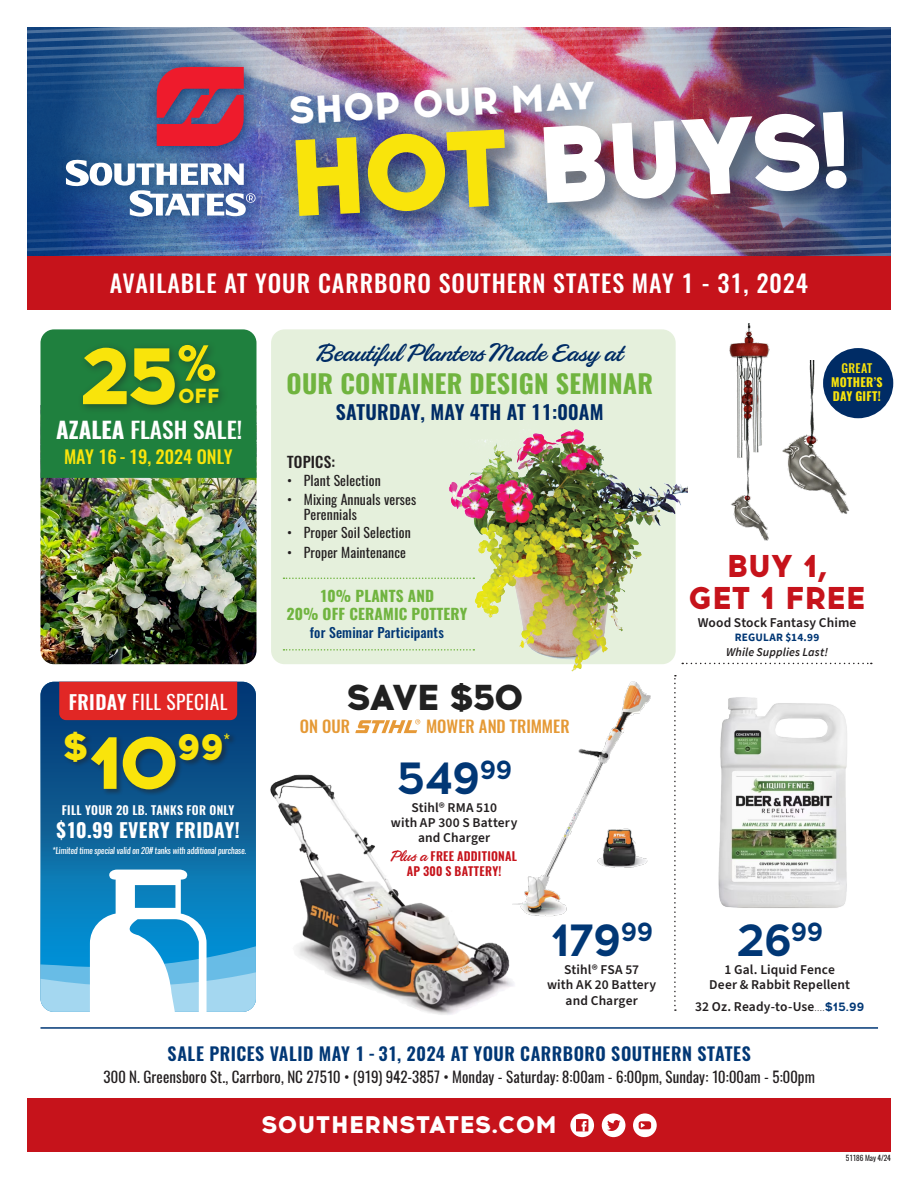
<style>
.page{position:relative;width:918px;height:1188px;background:#fff}
.page>*{position:absolute;margin:0;border:0;box-sizing:border-box;transform-origin:0 0}
.t1{font:800 81.45px "Acrom";color:#f9e40b}
.t2{font:800 75.3px "Acrom";color:#f9e40b}
.t3{font:800 50.4px "Acrom";color:#f9e40b}
.Regular{font:700 45px "Acrom";letter-spacing:-.02em;color:#013775}
.t4{font:800 38.7px "Acrom";color:#fff}
.t5{font:800 37.65px "Acrom";color:#f9e40b}
.Item_Name{font:800 36px "Acrom";letter-spacing:-.055em;color:#212121}
.Regular-2{font:800 31.5px "Acrom";letter-spacing:-.02em;color:#c6131b}
.t6{font:700 25.5px "Oswald";letter-spacing:.01em;color:#70b43f}
.t7{font:500 24px "Oswald";letter-spacing:.04em;color:#fff}
.t8{font:24px "Sauber Script";color:#002c65}
.ParaStyle01__Leading_Auto__Align_Left{font:800 24px "Acrom";letter-spacing:.005em;color:#fff}
.t9{font:500 22.5px "Oswald";color:#fff;scale:1.04 1}
.t10{font:800 20.4px "Acrom";color:#f9e40b}
.t11{font:600 19.5px "Oswald";letter-spacing:.01em;color:#002c65}
.t12{font:700 19.5px "Oswald";letter-spacing:.02em;color:#fff}
.t13{font:19.5px "Oswald";letter-spacing:.02em;color:#fff}
.sku{font:600 18px "Oswald";letter-spacing:.025em;color:#013775}
.t14{font:500 18px "Oswald";color:#f9e40b}
.Item_Name-2{font:500 16.5px "Oswald";color:#e59935}
.t15{font:16.2px "Oswald";color:#f9e40b}
.sku-2{font:15px "Oswald";letter-spacing:.01em;color:#231f20}
.t16{font:700 15px/18px "Oswald";letter-spacing:.01em;color:#70b43f;text-align:center}
.t17{font:500 15px "Oswald";letter-spacing:.01em;color:#231f20}
.Item_Name-3{font:600 13.5px/15px "Source Sans Pro";letter-spacing:.01em;color:#231f20;text-align:center}
.t18{font:13.5px/15px "Oswald";letter-spacing:.01em;color:#231f20}
.t19{font:500 13.5px "Oswald";letter-spacing:.01em;color:#013775}
.Item_Name-4{font:600 12px/15px "Oswald";letter-spacing:.025em;color:#c6131b;text-align:center}
.t20{font:600 12px "Oswald";letter-spacing:.02em;color:#fff}
.Item_Name-5{font:italic 600 12px "Source Sans Pro";letter-spacing:.01em;color:#231f20}
.Regular-3{font:700 12px/13.8px "Oswald";letter-spacing:.015em;color:#f9e40b}
.Regular-4{font:500 12px "Oswald";letter-spacing:.015em;color:#f9e40b}
.Item_Name-6{font:700 11.25px "Source Sans Pro";letter-spacing:.02em;color:#013775}
.t21{font:8.55px "Oswald";color:#fff}
.t22{font:7.5px "Oswald";letter-spacing:-.01em;color:#231f20}
.s1{font-weight:700}
.s2{font-weight:600}
.s3{font-family:"Sauber Script";font-weight:400;font-size:15px}
.s4{font-family:"Acrom";font-weight:400;font-size:10.5px}
.s5{font-family:"Acrom";font-weight:700;font-size:12px;color:#013775}
</style>
<div class="page">
<svg style="left:40px;top:682px;width:216px;height:330px;background:#0d578e"></svg>
<div style="left:64px;top:729px;width:173px;height:67px;background:#231f20;opacity:.45"></div>
<div style="left:59px;top:682px;width:178px;height:38px;background:#e12725"></div>
<svg style="left:40px;top:858px;width:216px;height:154px"></svg>
<div style="left:271px;top:329px;width:405px;height:335px;background:#e5f0dc;border-radius:14px"></div>
<img style="left:441px;top:396px;width:247px;height:281px">
<img style="left:27px;top:27px;width:864px;height:229px">
<hr style="left:40px;top:1027px;width:838px;height:2px;background:#013775">
<div style="left:27px;top:256px;width:864px;height:54px;background:#c6131b"></div>
<div style="left:27px;top:1098px;width:864px;height:54px;background:#c6131b"></div>
<svg style="left:602px;top:1113px;width:23px;height:24px"></svg>
<svg style="left:570px;top:1113px;width:24px;height:24px"></svg>
<svg style="left:633px;top:1113px;width:24px;height:24px"></svg>
<svg style="left:682px;top:663px;width:190px;height:1px"></svg>
<svg style="left:674px;top:675px;width:2px;height:336px"></svg>
<img style="left:40px;top:478px;width:216px;height:186px">
<div style="left:40px;top:329px;width:216px;height:149px;background:#1f803e"></div>
<div style="left:77px;top:340px;width:152px;height:75px;background:#231f20;opacity:.5"></div>
<img style="left:270px;top:774px;width:244px;height:241px">
<img style="left:506px;top:676px;width:150px;height:246px">
<svg style="left:355px;top:719px;width:65px;height:14px"></svg>
<img style="left:718px;top:697px;width:129px;height:211px">
<img style="left:729px;top:323px;width:41px;height:218px">
<div style="left:823px;top:348px;width:70px;height:70px;background:#002c65;border-radius:50%"></div>
<img style="left:782px;top:361px;width:74px;height:153px">
<svg style="left:284px;top:578px;width:190px;height:1px"></svg>
<svg style="left:284px;top:649px;width:190px;height:2px"></svg>
<h3 class="t4" style="left:287px;top:82px;width:310px;rotate:-3deg">SHOP OUR MAY</h3>
<p class="t7" style="left:110px;top:271px;width:700px">AVAILABLE AT YOUR CARRBORO SOUTHERN STATES MAY 1 - 31, 2024</p>
<p class="t3" style="left:176px;top:325px;width:43px">%</p>
<p class="t1" style="left:79px;top:315px;width:102px">25</p>
<p class="t10" style="left:178px;top:380px;width:43px">OFF</p>
<p class="t9" style="left:56px;top:418px;width:181px"><span class="s1">AZALEA</span> FLASH SALE!</p>
<p class="t14" style="left:64px;top:447px;width:170px">MAY 16 - 19, 2024 ONLY</p>
<p class="t13" style="left:69px;top:684px;width:160px"><span class="s2">FRIDAY</span> FILL SPECIAL</p>
<p class="t5" style="left:63px;top:718px;width:28px">$</p>
<p class="t15" style="left:224px;top:726px;width:8px">*</p>
<p class="t2" style="left:88px;top:706px;width:93px">10</p>
<p class="t5" style="left:177px;top:719px;width:48px">99</p>
<p class="t20" style="left:62px;top:804px;width:174px">FILL YOUR 20 LB. TANKS FOR ONLY</p>
<p class="t12" style="left:57px;top:820px;width:185px">$10.99 EVERY FRIDAY!</p>
<p class="t21" style="left:52px;top:843px;width:197px">*Limited time specialvalid on 20# tanks with additionalpurchase.</p>
<p class="t8" style="left:317px;top:336px;width:307px">Beautiful Planters Made Easy at</p>
<p class="t6" style="left:287px;top:370px;width:368px">OUR CONTAINER DESIGN SEMINAR</p>
<p class="t11" style="left:336px;top:402px;width:269px">SATURDAY, MAY 4TH AT 11:00AM</p>
<p class="t17" style="left:287px;top:454px;width:49px">TOPICS:</p>
<p class="t18" style="left:287px;top:472px;width:95px">• Plant Selection</p>
<p class="t18" style="left:304px;top:490px;width:114px;text-indent:-16px">• Mixing Annuals verses<br>Perennials</p>
<p class="t18" style="left:287px;top:524px;width:125px">• Proper Soil Selection</p>
<p class="t18" style="left:287px;top:543px;width:120px">• Proper Maintenance</p>
<p class="t16" style="left:286px;top:588px;width:183px">10% PLANTS AND<br>20% OFF CERAMIC POTTERY</p>
<p class="t19" style="left:310px;top:626px;width:135px">for Seminar Participants</p>
<p class="Item_Name" style="left:346px;top:670px;width:179px">SAVE $50</p>
<p class="Item_Name-2" style="left:300px;top:718px;width:52px">ON OUR</p>
<p class="Item_Name-2" style="left:426px;top:718px;width:145px">MOWER AND TRIMMER</p>
<p class="Regular" style="left:396px;top:746px;width:117px">549<sup>99</sup></p>
<p class="Item_Name-3" style="left:391px;top:801px;width:128px">Stihl® RMA 510<br>with AP 300 S Battery and Charger</p>
<p class="Item_Name-4" style="left:391px;top:849px;width:127px"><span class="s3">Plus a</span> FREE ADDITIONAL<br>AP 300 S BATTERY!</p>
<p class="Regular" style="left:550px;top:908px;width:104px">179<sup>99</sup></p>
<p class="Item_Name-3" style="left:547px;top:963px;width:111px">Stihl® FSA 57<br>with AK 20 Battery</p>
<p class="Item_Name-3" style="left:566px;top:994px;width:74px">and Charger</p>
<p class="Regular-4" style="left:842px;top:362px;width:32px">GREAT</p>
<p class="Regular-3" style="left:831px;top:376px;width:53px">MOTHER’S<br>DAY GIFT!</p>
<p class="Regular-2" style="left:726px;top:542px;width:103px">BUY 1,</p>
<p class="Regular-2" style="left:689px;top:574px;width:178px">GET 1 FREE</p>
<p class="Item_Name-3" style="left:698px;top:615px;width:160px">Wood Stock Fantasy Chime</p>
<p class="Item_Name-6" style="left:735px;top:630px;width:86px">REGULAR $14.99</p>
<p class="Item_Name-5" style="left:726px;top:644px;width:103px">While Supplies Last!</p>
<p class="Regular" style="left:736px;top:908px;width:88px">26<sup>99</sup></p>
<p class="Item_Name-3" style="left:709px;top:963px;width:142px">1 Gal. Liquid Fence<br>Deer &amp; Rabbit Repellent</p>
<p class="Item_Name-3" style="left:695px;top:1000px;width:170px">32 Oz. Ready-to-Use<span class="s4">....</span><span class="s5">$15.99</span></p>
<p class="sku" style="left:168px;top:1044px;width:585px">SALE PRICES VALID MAY 1 - 31, 2024 AT YOUR CARRBORO SOUTHERN STATES</p>
<p class="sku-2" style="left:104px;top:1063px;width:713px">300 N. Greensboro St., Carrboro, NC 27510 • (919) 942-3857 • Monday - Saturday: 8:00am - 6:00pm, Sunday: 10:00am - 5:00pm</p>
<p class="ParaStyle01__Leading_Auto__Align_Left" style="left:261px;top:1107px;width:297px">SOUTHERNSTATES.COM</p>
<p class="t22" style="left:846px;top:1151px;width:47px">51186 May 4/24</p>
</div>
